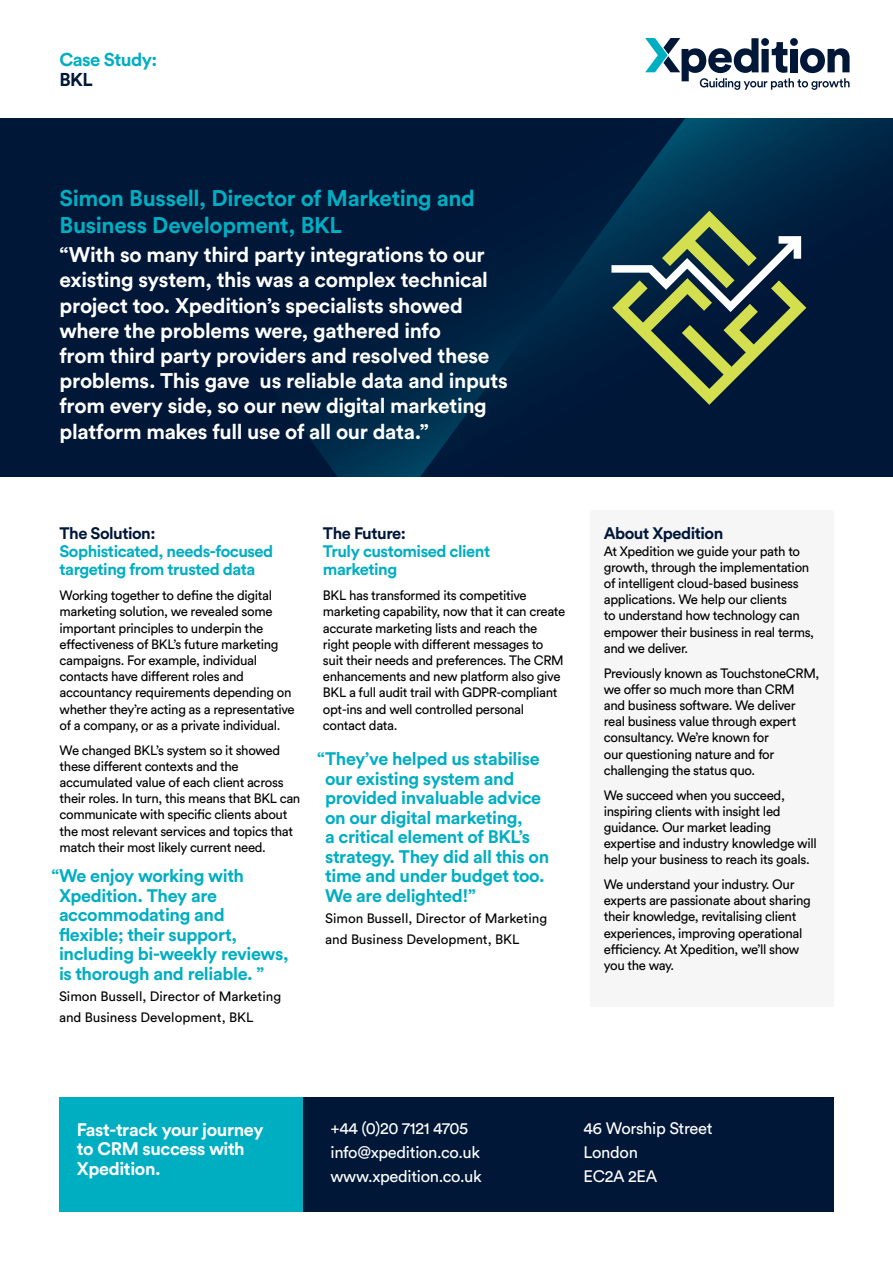
<style>
.page{position:relative;width:893px;height:1263px;background:#fff}
.page>*{position:absolute;margin:0;border:0;box-sizing:border-box;transform-origin:0 0}
.t1{font:700 22.5px/27px "Circular Std";letter-spacing:-.015em;color:#00aec2}
.t2{font:700 21px/25.2px "Circular Std";letter-spacing:-.015em;color:#fff}
.t3{font:700 18.45px "Circular Std";letter-spacing:-.03em;color:#00aec2}
.t4{font:700 18.45px "Circular Std";color:#001738}
.t5{font:700 18px/19.5px "Circular Std";letter-spacing:-.02em;color:#00aec2}
.t6{font:700 18px/19.5px "Circular Std";letter-spacing:-.02em;color:#fff}
.t7{font:16.5px/23.7px "Circular Std";letter-spacing:-.02em;color:#fff}
.t8{font:700 16.5px/18px "Circular Std";letter-spacing:-.03em;color:#00aec2}
.t9{font:700 16.5px "Circular Std";letter-spacing:-.03em;color:#001738}
.t10{font:13.5px/16.2px "Circular Std";letter-spacing:-.025em;color:#000}
.t11{font:13.5px/21px "Circular Std";color:#000}
</style>
<div class="page">
<div style="left:590px;top:510px;width:243px;height:497px;background:#f6f6f6"></div>
<div style="left:0;top:118px;width:893px;height:359px;background:#001738"></div>
<svg style="left:298px;top:353px;width:122px;height:124px"></svg>
<svg style="left:420px;top:118px;width:473px;height:359px"></svg>
<div style="left:60px;top:1097px;width:243px;height:115px;background:#00aec2"></div>
<div style="left:303px;top:1097px;width:530px;height:115px;background:#001738"></div>
<svg style="left:645px;top:38px;width:204px;height:52px"></svg>
<svg style="left:611px;top:211px;width:195px;height:194px"></svg>
<h3 class="t3" style="left:60px;top:48px;width:99px">Case Study:</h3>
<h3 class="t4" style="left:60px;top:68px;width:35px">BKL</h3>
<h1 class="t1" style="left:60px;top:184px;width:417px">Simon Bussell, Director of Marketing and<br>Business Development, BKL</h1>
<p class="t2" style="left:60px;top:242px;width:450px">“With so many third party integrations to our existing system, this was a complex technical project too. Xpedition’s specialists showed where the problems were, gathered info<br>from third party providers and resolved these problems. This gave us reliable data and inputs from every side, so our new digital marketing platform makes full use of all our data.”</p>
<p class="t9" style="left:60px;top:523px;width:97px">The Solution:</p>
<p class="t8" style="left:60px;top:542px;width:215px">Sophisticated, needs-focused targeting from trusted data</p>
<p class="t10" style="left:60px;top:587px;width:237px">Working together to define the digital marketing solution, we revealed some important principles to underpin the effectiveness of BKL’s future marketing campaigns. For example, individual contacts have different roles and accountancy requirements depending on whether they’re acting as a representative of a company, or as a private individual.</p>
<p class="t10" style="left:60px;top:741px;width:242px">We changed BKL’s system so it showed these different contexts and the accumulated value of each client across their roles. In turn, this means that BKL can communicate with specific clients about the most relevant services and topics that match their most likely current need.</p>
<h3 class="t5" style="left:59px;top:866px;width:231px;text-indent:-8px">“We enjoy working with<br>Xpedition. They are accommodating and flexible; their support, including bi-weekly reviews, is thorough and reliable. ”</h3>
<p class="t11" style="left:59px;top:985px;width:224px">Simon Bussell, Director of Marketing and Business Development, BKL</p>
<p class="t9" style="left:323px;top:523px;width:85px">The Future:</p>
<p class="t8" style="left:323px;top:542px;width:169px">Truly customised client marketing</p>
<p class="t10" style="left:323px;top:587px;width:244px">BKL has transformed its competitive marketing capability, now that it can create accurate marketing lists and reach the right people with different messages to suit their needs and preferences. The CRM enhancements and new platform also give BKL a full audit trail with GDPR-compliant opt-ins and well controlled personal contact data.</p>
<h3 class="t5" style="left:325px;top:749px;width:226px;text-indent:-8px">“They’ve helped us stabilise our existing system and provided invaluable advice on our digital marketing,<br>a critical element of BKL’s strategy. They did all this on time and under budget too.<br>We are delighted!”</h3>
<p class="t11" style="left:325px;top:907px;width:224px">Simon Bussell, Director of Marketing and Business Development, BKL</p>
<p class="t9" style="left:604px;top:523px;width:121px">About Xpedition</p>
<p class="t10" style="left:604px;top:543px;width:212px">At Xpedition we guide your path to growth, through the implementation of intelligent cloud-based business applications. We help our clients<br>to understand how technology can empower their business in real terms, and we deliver.</p>
<p class="t10" style="left:604px;top:665px;width:217px">Previously known as TouchstoneCRM, we offer so much more than CRM and business software. We deliver real business value through expert consultancy. We’re known for<br>our questioning nature and for challenging the status quo.</p>
<p class="t10" style="left:604px;top:786px;width:214px">We succeed when you succeed, inspiring clients with insight led guidance. Our market leading expertise and industry knowledge will help your business to reach its goals.</p>
<p class="t10" style="left:604px;top:876px;width:208px">We understand your industry. Our experts are passionate about sharing their knowledge, revitalising client experiences, improving operational efficiency. At Xpedition, we’ll show you the way.</p>
<h3 class="t6" style="left:77px;top:1119px;width:188px">Fast-track your journey to CRM success with<br>Xpedition.</h3>
<p class="t7" style="left:330px;top:1116px;width:153px">+44 (0)20 7121 4705 info@xpedition.co.uk www.xpedition.co.uk</p>
<p class="t7" style="left:583px;top:1116px;width:131px">46 Worship Street<br>London<br>EC2A 2EA</p>
</div>
